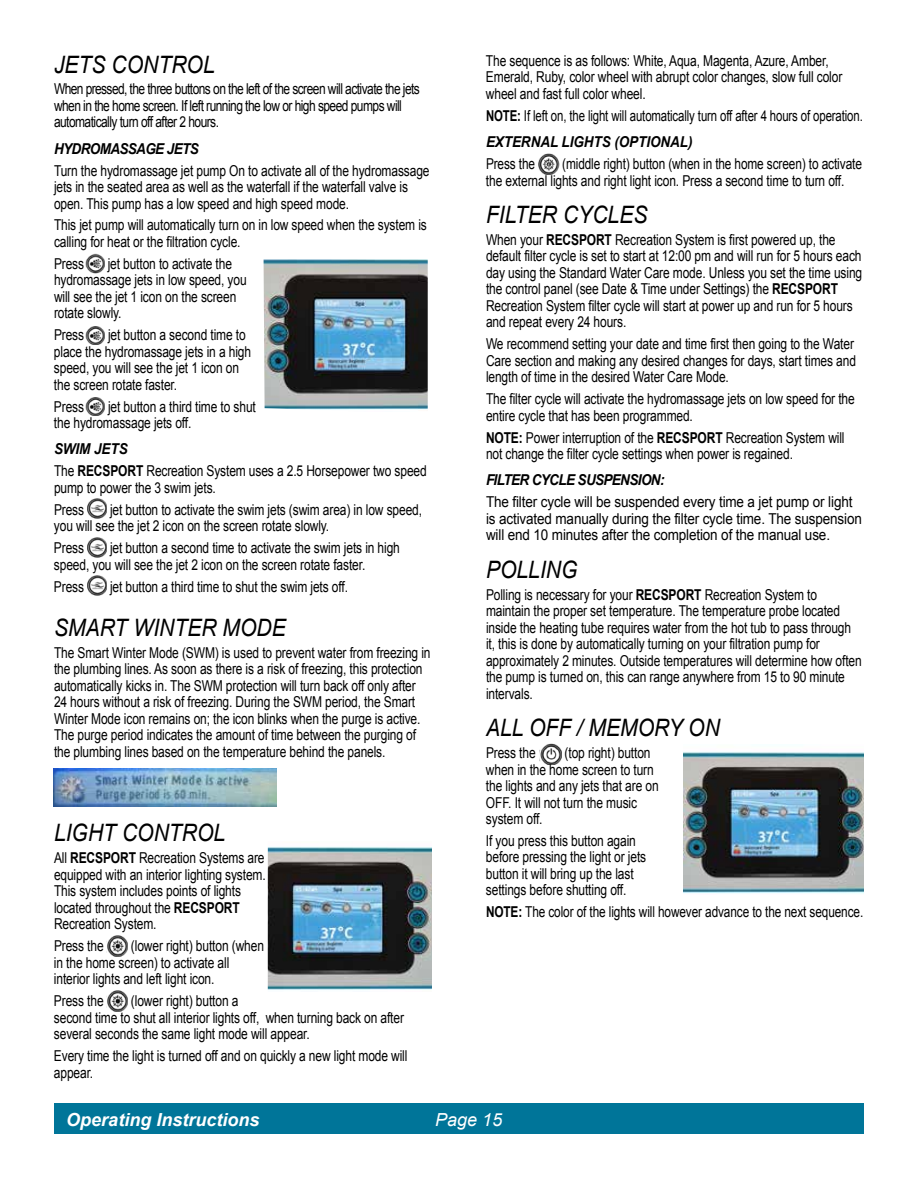
<style>
.page{position:relative;width:918px;height:1188px;background:#fff}
.page>*{position:absolute;margin:0;border:0;box-sizing:border-box;transform-origin:0 0}
.t1{font:italic 24px "Arial";color:#000;scale:.88 1}
.t2{font:italic 700 18px "Arial";color:#fff}
.t3{font:italic 18px "Arial";color:#fff}
.t4{font:15px/16.5px "Arial";letter-spacing:-.01em;color:#000;scale:.8 1}
.t5{font:15px/16.5px "Arial";letter-spacing:-.01em;color:#000;scale:.79 1}
.t6{font:15px/16.5px "Arial";letter-spacing:-.01em;color:#000;scale:.9 1}
.t7{font:15px/16.5px "Arial";letter-spacing:-.045em;color:#000;scale:.8 1}
.t8{font:15px/26.2px "Arial";letter-spacing:-.01em;color:#000;scale:.76 1}
.t9{font:italic 700 15px "Arial";letter-spacing:-.045em;color:#000;scale:.9 1}
.s1{font-weight:700;font-style:italic}
.s2{font-weight:700}
</style>
<div class="page">
<img style="left:85px;top:253px;width:20px;height:21px">
<img style="left:85px;top:326px;width:20px;height:19px">
<img style="left:85px;top:397px;width:20px;height:19px">
<img style="left:87px;top:498px;width:20px;height:21px">
<img style="left:87px;top:537px;width:20px;height:20px">
<img style="left:87px;top:575px;width:20px;height:21px">
<img style="left:107px;top:935px;width:21px;height:22px">
<img style="left:107px;top:990px;width:21px;height:21px">
<img style="left:538px;top:153px;width:21px;height:21px">
<img style="left:540px;top:743px;width:22px;height:21px">
<img style="left:264px;top:259px;width:164px;height:151px">
<img style="left:268px;top:847px;width:164px;height:143px">
<img style="left:684px;top:752px;width:180px;height:142px">
<div style="left:54px;top:1103px;width:810px;height:31px;background:#007599"></div>
<img style="left:54px;top:768px;width:222px;height:38px">
<h1 class="t1" style="left:54px;top:49px;width:184px">JETS CONTROL</h1>
<p class="t7" style="left:54px;top:81px;width:459px">When pressed, the three buttons on the left of the screen will activate the jets when in the home screen. If left running the low or high speed pumps will automatically turn off after 2 hours.</p>
<p class="t9" style="left:54px;top:138px;width:162px">HYDROMASSAGE JETS</p>
<p class="t4" style="left:54px;top:162px;width:471px">Turn the hydromassage jet pump On to activate all of the hydromassage jets in the seated area as well as the waterfall if the waterfall valve is open. This pump has a low speed and high speed mode.</p>
<p class="t4" style="left:54px;top:217px;width:468px">This jet pump will automatically turn on in low speed when the system is calling for heat or the filtration cycle.</p>
<p class="t4" style="left:54px;top:256px;width:39px">Press</p>
<p class="t4" style="left:54px;top:256px;width:242px;text-indent:54px">jet button to activate the hydromassage jets in low speed, you will see the jet 1 icon on the screen rotate slowly.</p>
<p class="t4" style="left:54px;top:327px;width:39px">Press</p>
<p class="t4" style="left:54px;top:327px;width:248px;text-indent:54px">jet button a second time to place the hydromassage jets in a high speed, you will see the jet 1 icon on the screen rotate faster.</p>
<p class="t4" style="left:54px;top:398px;width:39px">Press</p>
<p class="t4" style="left:54px;top:398px;width:254px;text-indent:54px">jet button a third time to shut the hydromassage jets off.</p>
<p class="t4" style="left:54px;top:438px;width:468px;line-height:21.9px"><span class="s1">SWIM JETS<br></span>The <span class="s2">RECSPORT</span> Recreation System uses a 2.5 Horsepower two speed</p>
<p class="t4" style="left:54px;top:477px;width:204px;line-height:21.9px">pump to power the 3 swim jets.<br>Press</p>
<p class="t4" style="left:54px;top:501px;width:462px;text-indent:56px">jet button to activate the swim jets (swim area) in low speed, you will see the jet 2 icon on the screen rotate slowly.</p>
<p class="t4" style="left:54px;top:540px;width:39px">Press</p>
<p class="t4" style="left:54px;top:540px;width:434px;text-indent:56px">jet button a second time to activate the swim jets in high speed, you will see the jet 2 icon on the screen rotate faster.</p>
<p class="t4" style="left:54px;top:578px;width:39px">Press</p>
<p class="t4" style="left:110px;top:578px;width:299px">jet button a third time to shut the swim jets off.</p>
<h1 class="t1" style="left:54px;top:612px;width:265px">SMART WINTER MODE</h1>
<p class="t4" style="left:54px;top:644px;width:472px">The Smart Winter Mode (SWM) is used to prevent water from freezing in the plumbing lines. As soon as there is a risk of freezing, this protection automatically kicks in. The SWM protection will turn back off only after 24 hours without a risk of freezing. During the SWM period, the Smart Winter Mode icon remains on; the icon blinks when the purge is active.<br>The purge period indicates the amount of time between the purging of the plumbing lines based on the temperature behind the panels.</p>
<h1 class="t1" style="left:54px;top:817px;width:196px">LIGHT CONTROL</h1>
<p class="t4" style="left:54px;top:850px;width:266px">All <span class="s2">RECSPORT</span> Recreation Systems are equipped with an interior lighting system.<br>This system includes points of lights located throughout the <span class="s2">RECSPORT </span>Recreation System.</p>
<p class="t4" style="left:54px;top:938px;width:64px">Press the</p>
<p class="t4" style="left:54px;top:938px;width:264px;text-indent:77px">(lower right) button (when in the home screen) to activate all interior lights and left light icon.</p>
<p class="t4" style="left:54px;top:993px;width:64px">Press the</p>
<p class="t4" style="left:54px;top:993px;width:439px;text-indent:77px">(lower right) button a<br>second time to shut all interior lights off, when turning back on after several seconds the same light mode will appear.</p>
<p class="t4" style="left:54px;top:1048px;width:443px">Every time the light is turned off and on quickly a new light mode will appear.</p>
<p class="t4" style="left:486px;top:53px;width:447px">The sequence is as follows: White, Aqua, Magenta, Azure, Amber,<br>Emerald, Ruby, color wheel with abrupt color changes, slow full color wheel and fast full color wheel.</p>
<p class="t8" style="left:486px;top:103px;width:497px"><span class="s2">NOTE:</span> If left on, the light will automatically turn off after 4 hours of operation.<br><span class="s1">EXTERNAL LIGHTS (OPTIONAL)</span></p>
<p class="t5" style="left:486px;top:156px;width:64px">Press the</p>
<p class="t5" style="left:486px;top:156px;width:478px;text-indent:76px">(middle right) button (when in the home screen) to activate the external lights and right light icon. Press a second time to turn off.</p>
<h1 class="t1" style="left:486px;top:199px;width:185px">FILTER CYCLES</h1>
<p class="t4" style="left:486px;top:232px;width:472px">When your <span class="s2">RECSPORT</span> Recreation System is first powered up, the default filter cycle is set to start at 12:00 pm and will run for 5 hours each day using the Standard Water Care mode. Unless you set the time using the control panel (see Date &amp; Time under Settings) the <span class="s2">RECSPORT </span>Recreation System filter cycle will start at power up and run for 5 hours and repeat every 24 hours.</p>
<p class="t4" style="left:486px;top:336px;width:464px">We recommend setting your date and time first then going to the Water<br>Care section and making any desired changes for days, start times and length of time in the desired Water Care Mode.</p>
<p class="t4" style="left:486px;top:391px;width:463px">The filter cycle will activate the hydromassage jets on low speed for the entire cycle that has been programmed.</p>
<p class="t4" style="left:486px;top:429px;width:450px"><span class="s2">NOTE:</span> Power interruption of the <span class="s2">RECSPORT</span> Recreation System will not change the filter cycle settings when power is regained.</p>
<p class="t9" style="left:486px;top:470px;width:200px">FILTER CYCLE SUSPENSION:</p>
<p class="t6" style="left:486px;top:494px;width:419px">The filter cycle will be suspended every time a jet pump or light is activated manually during the filter cycle time. The suspension will end 10 minutes after the completion of the manual use.</p>
<h1 class="t1" style="left:486px;top:554px;width:106px">POLLING</h1>
<p class="t4" style="left:486px;top:586px;width:471px">Polling is necessary for your <span class="s2">RECSPORT</span> Recreation System to maintain the proper set temperature. The temperature probe located inside the heating tube requires water from the hot tub to pass through it, this is done by automatically turning on your filtration pump for approximately 2 minutes. Outside temperatures will determine how often the pump is turned on, this can range anywhere from 15 to 90 minute intervals.</p>
<h1 class="t1" style="left:486px;top:712px;width:267px">ALL OFF / MEMORY ON</h1>
<p class="t4" style="left:486px;top:745px;width:64px">Press the</p>
<p class="t4" style="left:486px;top:745px;width:217px;text-indent:79px">(top right) button when in the home screen to turn the lights and any jets that are on<br>OFF. It will not turn the music system off.</p>
<p class="t4" style="left:486px;top:833px;width:202px">If you press this button again before pressing the light or jets button it will bring up the last settings before shutting off.</p>
<p class="t5" style="left:486px;top:904px;width:479px"><span class="s2">NOTE:</span> The color of the lights will however advance to the next sequence.</p>
<p class="t2" style="left:66px;top:1108px;width:195px">Operating Instructions</p>
<p class="t3" style="left:435px;top:1108px;width:69px">Page 15</p>
</div>
